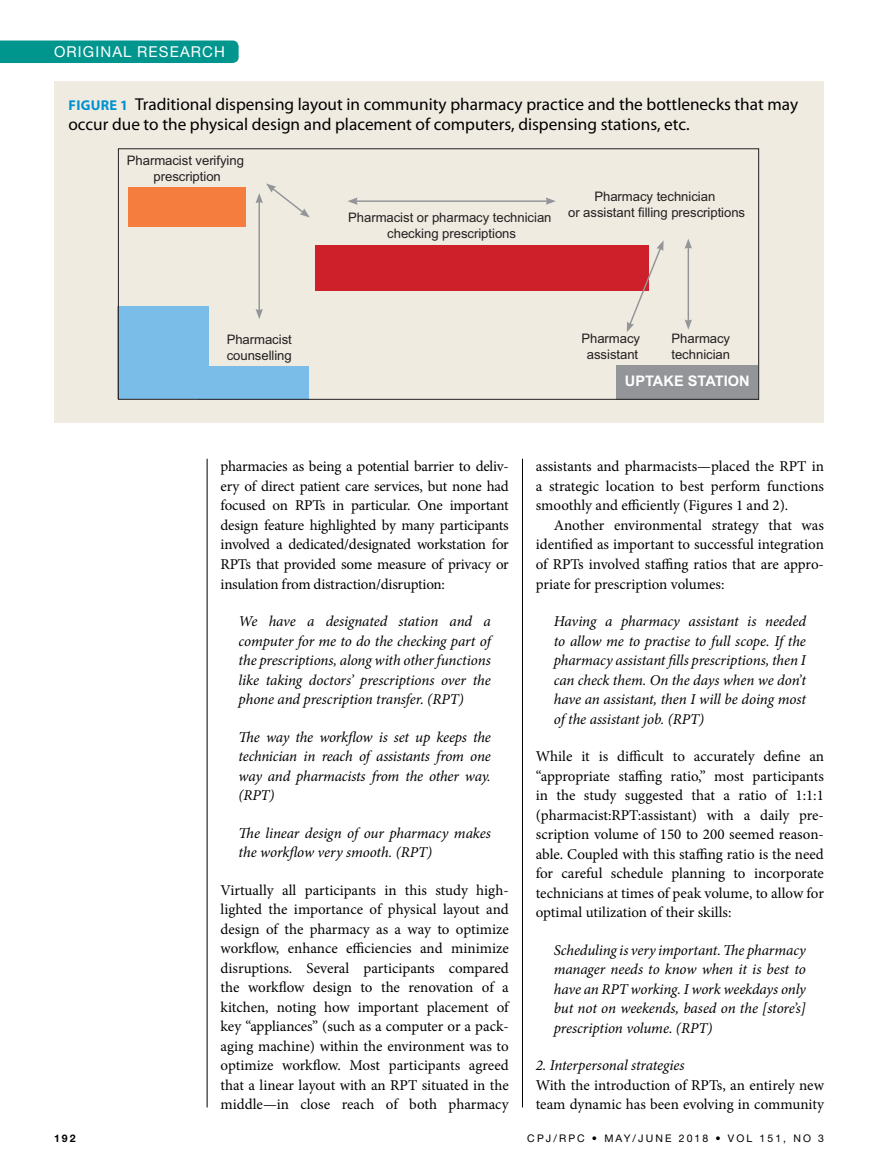
<style>
.page{position:relative;width:878px;height:1175px;background:#fff}
.page>*{position:absolute;margin:0;border:0;box-sizing:border-box;transform-origin:0 0}
.t1{font:17.25px/19.5px "Myriad Pro";color:#000}
.t2{font:15px/19.5px "Minion Pro";letter-spacing:-.005em;color:#000;text-align:justify}
.t3{font:italic 15px/19.5px "Minion Pro";letter-spacing:-.01em;color:#000;text-align:justify}
.t4{font:15px "Helvetica Neue LT Std";letter-spacing:.075em;color:#fff}
.t5{font:700 14.55px "Arial";color:#fff}
.t6{font:13.2px/15.8px "Arial";letter-spacing:-.005em;color:#231f20;text-align:center}
.t7{font:10.5px "Helvetica Neue LT Std";letter-spacing:.2em;color:#000}
.t8{font:700 10.5px "Helvetica Neue LT Std";color:#000}
.s1{font-weight:700;font-size:14.25px;color:#0091d1}
</style>
<div class="page">
<div style="left:0;top:40px;width:238px;height:23px;background:#00968e"></div>
<hr style="left:207px;top:459px;width:1px;height:648px;background:#000">
<hr style="left:522px;top:459px;width:1px;height:648px;background:#000">
<div style="left:54px;top:81px;width:770px;height:342px;background:#efebe1"></div>
<div style="left:117px;top:306px;width:91px;height:93px;background:#79bde8"></div>
<div style="left:315px;top:245px;width:333px;height:46px;background:#ce202b"></div>
<div style="left:616px;top:365px;width:142px;height:34px;background:#939598"></div>
<div style="left:128px;top:187px;width:118px;height:39px;background:#f57e3e"></div>
<div style="left:198px;top:366px;width:111px;height:33px;background:#79bde8"></div>
<hr style="left:258px;top:201px;width:2px;height:110px;background:#939598">
<svg style="left:255px;top:309px;width:8px;height:10px"></svg>
<hr style="left:355px;top:200px;width:193px;height:2px;background:#939598">
<svg style="left:348px;top:197px;width:9px;height:8px"></svg>
<svg style="left:545px;top:197px;width:11px;height:8px"></svg>
<hr style="left:687px;top:246px;width:2px;height:76px;background:#939598">
<svg style="left:684px;top:239px;width:8px;height:10px"></svg>
<svg style="left:684px;top:319px;width:8px;height:11px"></svg>
<svg style="left:255px;top:183px;width:55px;height:34px"></svg>
<svg style="left:626px;top:241px;width:37px;height:91px"></svg>
<div style="left:118px;top:148px;width:641px;height:252px;border:1px solid #231f20"></div>
<p class="t4" style="left:54px;top:43px;width:172px">ORIGINAL RESEARCH</p>
<p class="t1" style="left:68px;top:95px;width:731px"><span class="s1">FIGURE 1</span> Traditional dispensing layout in community pharmacy practice and the bottlenecks that may occur due to the physical design and placement of computers, dispensing stations, etc.</p>
<p class="t6" style="left:127px;top:153px;width:119px">Pharmacist verifying prescription</p>
<p class="t6" style="left:227px;top:331px;width:67px;text-align:left">Pharmacist counselling</p>
<p class="t6" style="left:348px;top:210px;width:205px">Pharmacist or pharmacy technician checking prescriptions</p>
<p class="t6" style="left:568px;top:189px;width:179px">Pharmacy technician<br>or assistant filling prescriptions</p>
<p class="t6" style="left:581px;top:330px;width:60px">Pharmacy assistant</p>
<p class="t6" style="left:671px;top:330px;width:60px;text-align:left">Pharmacy technician</p>
<p class="t5" style="left:624px;top:371px;width:126px">UPTAKE STATION</p>
<p class="t2" style="left:220px;top:457px;width:290px">pharmacies as being a potential barrier to deliv&shy;ery of direct patient care services, but none had focused on RPTs in particular. One important design feature highlighted by many participants involved a dedicated/designated workstation for RPTs that provided some measure of privacy or insulation from distraction/disruption:</p>
<p class="t3" style="left:238px;top:611px;width:254px">We have a designated station and a computer for me to do the checking part of the prescriptions, along with other functions like taking doctors’ prescriptions over the phone and prescription transfer. (RPT)</p>
<p class="t3" style="left:238px;top:727px;width:254px">The way the workflow is set up keeps the technician in reach of assistants from one way and pharmacists from the other way. (RPT)</p>
<p class="t3" style="left:238px;top:823px;width:253px">The linear design of our pharmacy makes the workflow very smooth. (RPT)</p>
<p class="t2" style="left:220px;top:880px;width:290px">Virtually all participants in this study high&shy;lighted the importance of physical layout and design of the pharmacy as a way to optimize workflow, enhance efficiencies and minimize disruptions. Several participants compared the workflow design to the renovation of a kitchen, noting how important placement of key “appliances” (such as a computer or a pack&shy;aging machine) within the environment was to optimize workflow. Most participants agreed that a linear layout with an RPT situated in the middle—in close reach of both pharmacy</p>
<p class="t2" style="left:536px;top:457px;width:289px">assistants and pharmacists—placed the RPT in a strategic location to best perform functions smoothly and efficiently (Figures 1 and 2).</p>
<p class="t2" style="left:536px;top:515px;width:290px;text-indent:18px">Another environmental strategy that was identified as important to successful integration of RPTs involved staffing ratios that are appro&shy;priate for prescription volumes:</p>
<p class="t3" style="left:554px;top:611px;width:254px">Having a pharmacy assistant is needed to allow me to practise to full scope. If the pharmacy assistant fills prescriptions, then I can check them. On the days when we don’t have an assistant, then I will be doing most of the assistant job. (RPT)</p>
<p class="t2" style="left:536px;top:746px;width:290px">While it is difficult to accurately define an “appropriate staffing ratio,” most participants in the study suggested that a ratio of 1:1:1 (pharmacist:RPT:assistant) with a daily pre&shy;scription volume of 150 to 200 seemed reason&shy;able. Coupled with this staffing ratio is the need for careful schedule planning to incorporate technicians at times of peak volume, to allow for optimal utilization of their skills:</p>
<p class="t3" style="left:554px;top:940px;width:254px">Scheduling is very important. The pharmacy manager needs to know when it is best to have an RPT working. I work weekdays only but not on weekends, based on the [store’s] prescription volume. (RPT)</p>
<p class="t3" style="left:536px;top:1055px;width:150px">2. Interpersonal strategies</p>
<p class="t2" style="left:536px;top:1075px;width:290px">With the introduction of RPTs, an entirely new team dynamic has been evolving in community</p>
<p class="t8" style="left:54px;top:1131px;width:23px">192</p>
<p class="t7" style="left:527px;top:1132px;width:298px">CPJ/RPC • MAY/JUNE 2018 • VOL 151, NO 3</p>
</div>
